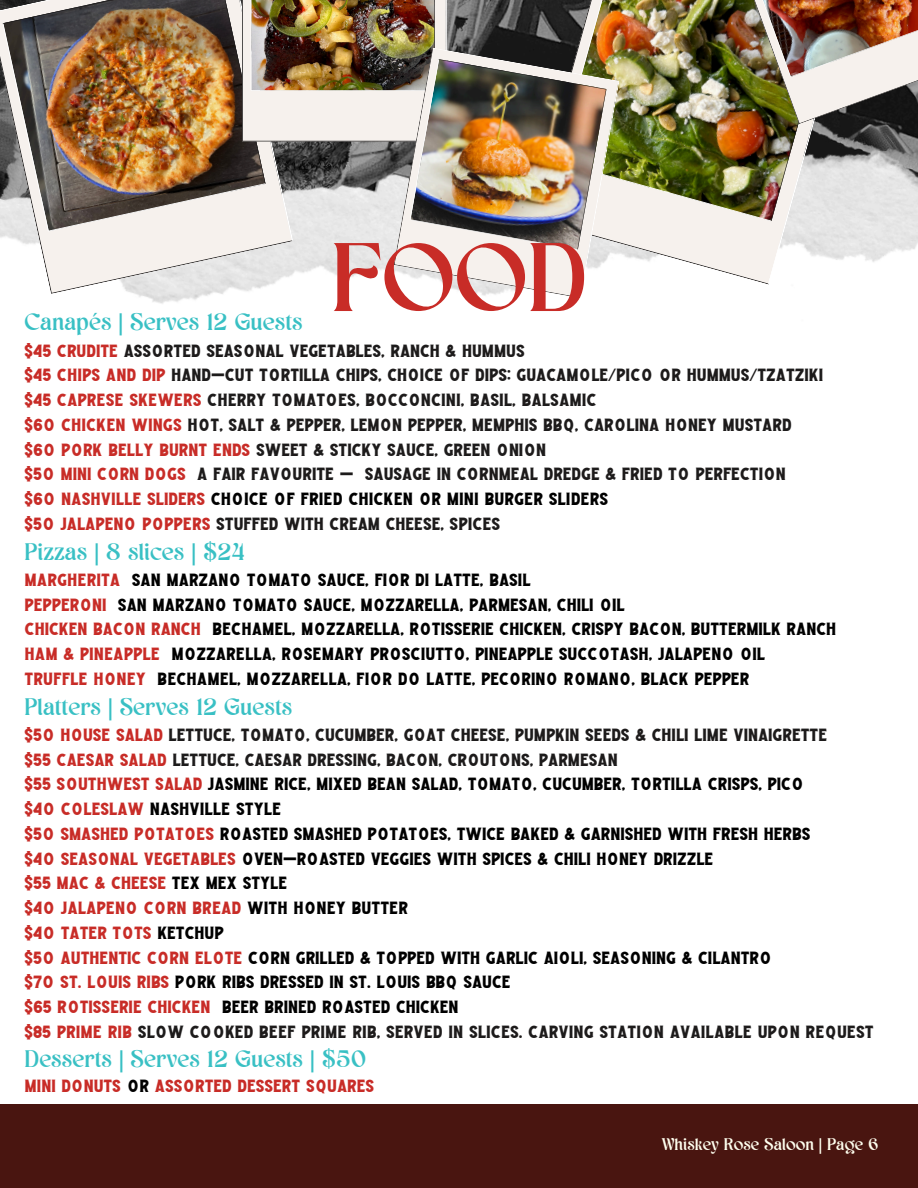
<style>
.page{position:relative;width:918px;height:1188px;background:#fff}
.page>*{position:absolute;margin:0;border:0;box-sizing:border-box;transform-origin:0 0}
.t1{font:97.5px "Gerova";color:#c82c27}
.t2{font:24px "Gerova";color:#39c0c4}
.t3{font:16.95px "Gerova";color:#ffffef}
.t4{font:16.5px "Ironhead Serif 01";color:#000}
.t5{font:16.5px "Ironhead Serif 01";color:#1d1b1b}
.t6{font:16.5px "Ironhead Serif 01";color:#c82c27}
.s1{color:#c82c27}
.s2{color:#000}
</style>
<div class="page">
<div style="left:0;top:1104px;width:918px;height:84px;background:#491510"></div>
<img style="left:136px;top:0;width:782px;height:304px">
<svg style="left:20px;top:241px;width:273px;height:53px"></svg>
<img style="left:0;top:0;width:293px;height:241px">
<img style="left:242px;top:0;width:205px;height:141px">
<img style="left:557px;top:0;width:289px;height:284px">
<svg style="left:394px;top:48px;width:16px;height:250px;background:#bebbb7"></svg>
<img style="left:410px;top:48px;width:209px;height:250px">
<img style="left:724px;top:0;width:194px;height:124px">
<p class="t1" style="left:331px;top:228px;width:258px">FOOD</p>
<h2 class="t5" style="left:25px;top:344px;width:502px"><span class="s1">$45 CRUDITE</span> ASSORTED SEASONAL VEGETABLES, RANCH &amp; HUMMUS</h2>
<p class="t5" style="left:25px;top:369px;width:800px"><span class="s1">$45 CHIPS AND DIP</span> HAND-CUT TORTILLA CHIPS, CHOICE OF DIPS: GUACAMOLE/PICO OR HUMMUS/TZATZIKI</p>
<p class="t5" style="left:25px;top:394px;width:574px"><span class="s1">$45 CAPRESE SKEWERS</span> CHERRY TOMATOES, BOCCONCINI, BASIL, BALSAMIC</p>
<p class="t5" style="left:25px;top:418px;width:768px"><span class="s1">$60 CHICKEN WINGS</span> HOT, SALT &amp; PEPPER, LEMON PEPPER, MEMPHIS BBQ, CAROLINA HONEY MUSTARD</p>
<p class="t5" style="left:25px;top:443px;width:523px"><span class="s1">$60 PORK BELLY BURNT ENDS</span> SWEET &amp; STICKY SAUCE, GREEN ONION</p>
<p class="t5" style="left:25px;top:468px;width:763px"><span class="s1">$50 MINI CORN DOGS</span> A FAIR FAVOURITE - SAUSAGE IN CORNMEAL DREDGE &amp; FRIED TO PERFECTION</p>
<p class="t4" style="left:25px;top:493px;width:585px"><span class="s1">$60 NASHVILLE SLIDERS</span> CHOICE OF FRIED CHICKEN OR MINI BURGER SLIDERS</p>
<p class="t5" style="left:25px;top:517px;width:477px"><span class="s1">$50 JALAPENO POPPERS</span> STUFFED WITH CREAM CHEESE, SPICES</p>
<h1 class="t2" style="left:25px;top:310px;width:280px">Canapés | Serves 12 Guests</h1>
<p class="t2" style="left:25px;top:540px;width:222px">Pizzas | 8 slices | $24</p>
<p class="t4" style="left:25px;top:573px;width:507px"><span class="s1">MARGHERITA</span> SAN MARZANO TOMATO SAUCE, FIOR DI LATTE, BASIL</p>
<p class="t4" style="left:25px;top:598px;width:602px"><span class="s1">PEPPERONI</span> SAN MARZANO TOMATO SAUCE, MOZZARELLA, PARMESAN, CHILI OIL</p>
<p class="t4" style="left:25px;top:623px;width:813px"><span class="s1">CHICKEN BACON RANCH</span> BECHAMEL, MOZZARELLA, ROTISSERIE CHICKEN, CRISPY BACON, BUTTERMILK RANCH</p>
<p class="t4" style="left:25px;top:648px;width:742px"><span class="s1">HAM &amp; PINEAPPLE</span> MOZZARELLA, ROSEMARY PROSCIUTTO, PINEAPPLE SUCCOTASH, JALAPENO OIL</p>
<p class="t4" style="left:25px;top:672px;width:726px"><span class="s1">TRUFFLE HONEY</span> BECHAMEL, MOZZARELLA, FIOR DO LATTE, PECORINO ROMAN0, BLACK PEPPER</p>
<p class="t2" style="left:25px;top:695px;width:269px">Platters | Serves 12 Guests</p>
<h2 class="t5" style="left:25px;top:729px;width:804px"><span class="s1">$50 HOUSE SALAD</span> LETTUCE, TOMATO, CUCUMBER, GOAT CHEESE, PUMPKIN SEEDS &amp; CHILI LIME VINAIGRETTE</h2>
<p class="t5" style="left:25px;top:753px;width:595px"><span class="s1">$55 CAESAR SALAD</span> LETTUCE, CAESAR DRESSING, BACON, CROUTONS, PARMESAN</p>
<p class="t4" style="left:25px;top:778px;width:781px"><span class="s1">$55 SOUTHWEST SALAD</span> JASMINE RICE, MIXED BEAN SALAD, TOMATO, CUCUMBER, TORTILLA CRISPS, PICO</p>
<p class="t4" style="left:25px;top:803px;width:258px"><span class="s1">$40 COLESLAW</span> NASHVILLE STYLE</p>
<p class="t4" style="left:25px;top:828px;width:787px"><span class="s1">$50 SMASHED POTATOES</span> ROASTED SMASHED POTATOES, TWICE BAKED &amp; GARNISHED WITH FRESH HERBS</p>
<p class="t4" style="left:25px;top:852px;width:690px"><span class="s1">$40 SEASONAL VEGETABLES</span> OVEN-ROASTED VEGGIES WITH SPICES &amp; CHILI HONEY DRIZZLE</p>
<h2 class="t6" style="left:25px;top:877px;width:264px">$55 MAC &amp; CHEESE <span class="s2">TEX MEX STYLE</span></h2>
<p class="t6" style="left:25px;top:902px;width:385px">$40 JALAPENO CORN BREAD <span class="s2">WITH HONEY BUTTER</span></p>
<p class="t6" style="left:25px;top:927px;width:201px">$40 TATER TOTS <span class="s2">KETCHUP</span></p>
<p class="t4" style="left:25px;top:951px;width:749px"><span class="s1">$50 AUTHENTIC CORN ELOTE</span> CORN GRILLED &amp; TOPPED WITH GARLIC AIOLI, SEASONING &amp; CILANTRO</p>
<p class="t4" style="left:25px;top:976px;width:488px"><span class="s1">$70 ST. LOUIS RIBS</span> PORK RIBS DRESSED IN ST. LOUIS BBQ SAUCE</p>
<p class="t4" style="left:25px;top:1000px;width:436px"><span class="s1">$65 ROTISSERIE CHICKEN</span> BEER BRINED ROASTED CHICKEN</p>
<p class="t5" style="left:25px;top:1025px;width:851px"><span class="s1">$85 PRIME RIB</span> SLOW COOKED BEEF PRIME RIB, SERVED IN SLICES. CARVING STATION AVAILABLE UPON REQUEST</p>
<p class="t2" style="left:25px;top:1046px;width:343px">Desserts | Serves 12 Guests | $50</p>
<h2 class="t6" style="left:25px;top:1080px;width:351px">MINI DONUTS <span class="s2">OR</span> ASSORTED DESSERT SQUARES</h2>
<p class="t3" style="left:662px;top:1136px;width:218px">Whiskey Rose Saloon | Page 6</p>
</div>
